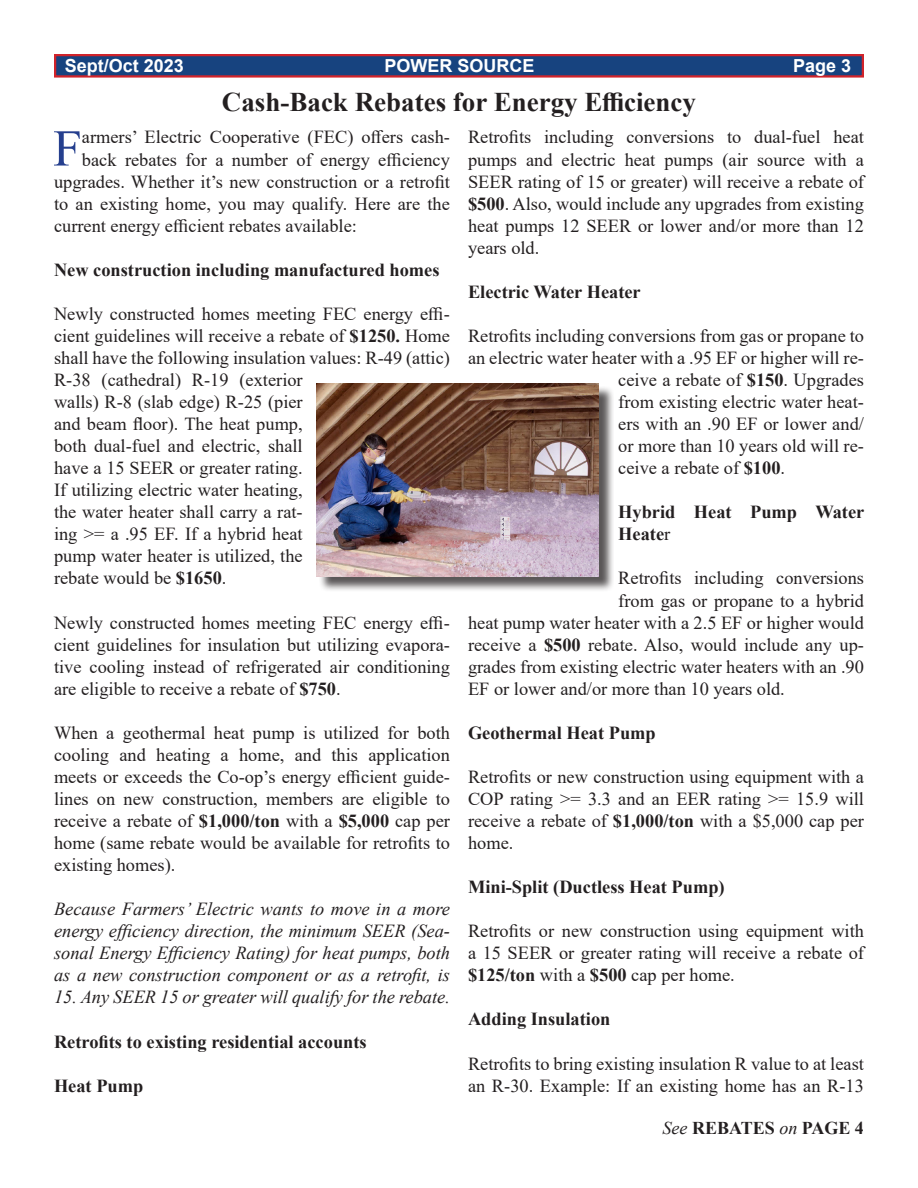
<style>
.page{position:relative;width:918px;height:1188px;background:#fff}
.page>*{position:absolute;margin:0;border:0;box-sizing:border-box;transform-origin:0 0}
.t1{font:51.75px "Times New Roman";color:#253f8e}
.t2{font:700 27px "Times New Roman";color:#231f20}
.t3{font:18.3px/22px "Times New Roman";color:#231f20;text-align:justify}
.t4{font:italic 18.3px/22px "Times New Roman";color:#231f20;text-align:justify}
.t5{font:700 18.3px/22px "Times New Roman";color:#231f20}
.t6{font:700 18px "Arial";color:#fff}
.t7{font:700 18px "Times New Roman";color:#231f20}
.s1{font-weight:700}
.s2{font-weight:400}
.s3{font-weight:400;font-style:italic}
</style>
<div class="page">
<div style="left:54px;top:54px;width:810px;height:24px;background:#17437f;border:2px solid #d1232a"></div>
<div style="left:318px;top:386px;width:296px;height:207px;background:#231f20;opacity:.75"></div>
<img style="left:316px;top:384px;width:282px;height:192px">
<p class="t6" style="left:65px;top:53px;width:121px">Sept/Oct 2023</p>
<p class="t6" style="left:384px;top:53px;width:152px">POWER SOURCE</p>
<p class="t6" style="left:793px;top:53px;width:60px">Page 3</p>
<p class="t2" style="left:222px;top:82px;width:476px">Cash-Back Rebates for Energy Efficiency</p>
<p class="t1" style="left:53px;top:112px;width:30px">F</p>
<p class="t3" style="left:82px;top:126px;width:370px">armers’ Electric Cooperative (FEC) offers cash-</p>
<p class="t3" style="left:82px;top:148px;width:370px">back rebates for a number of energy efficiency</p>
<p class="t3" style="left:54px;top:170px;width:398px">upgrades. Whether it’s new construction or a retrofit</p>
<p class="t3" style="left:54px;top:192px;width:397px">to an existing home, you may qualify. Here are the</p>
<p class="t3" style="left:54px;top:214px;width:304px">current energy efficient rebates available:</p>
<p class="t5" style="left:54px;top:258px;width:387px">New construction including manufactured homes</p>
<p class="t3" style="left:54px;top:302px;width:398px;text-align:left">Newly constructed homes meeting FEC energy effi&shy;cient guidelines will receive a rebate of <span class="s1">$1250.</span> Home shall have the following insulation values: R-49 (attic)<br>R-38 (cathedral) R-19 (exterior<br>walls) R-8 (slab edge) R-25 (pier<br>and beam floor). The heat pump,<br>both dual-fuel and electric, shall<br>have a 15 SEER or greater rating.<br>If utilizing electric water heating,<br>the water heater shall carry a rat-<br>ing &gt;= a .95 EF. If a hybrid heat<br>pump water heater is utilized, the<br>rebate would be <span class="s1">$1650</span>.</p>
<p class="t3" style="left:54px;top:611px;width:398px">Newly constructed homes meeting FEC energy effi&shy;cient guidelines for insulation but utilizing evapora&shy;tive cooling instead of refrigerated air conditioning are eligible to receive a rebate of <span class="s1">$750</span>.</p>
<p class="t3" style="left:54px;top:721px;width:398px">When a geothermal heat pump is utilized for both cooling and heating a home, and this application meets or exceeds the Co-op’s energy efficient guide&shy;lines on new construction, members are eligible to receive a rebate of <span class="s1">$1,000/ton</span> with a <span class="s1">$5,000</span> cap per home (same rebate would be available for retrofits to existing homes).</p>
<p class="t4" style="left:54px;top:898px;width:398px">Because Farmers’ Electric wants to move in a more energy efficiency direction, the minimum SEER (Sea&shy;sonal Energy Efficiency Rating) for heat pumps, both as a new construction component or as a retrofit, is</p>
<p class="t4" style="left:54px;top:986px;width:398px">15. Any SEER 15 or greater will qualify for the rebate.</p>
<p class="t5" style="left:54px;top:1030px;width:314px">Retrofits to existing residential accounts</p>
<p class="t5" style="left:54px;top:1074px;width:91px">Heat Pump</p>
<p class="t3" style="left:468px;top:126px;width:398px">Retrofits including conversions to dual-fuel heat pumps and electric heat pumps (air source with a SEER rating of 15 or greater) will receive a rebate of <span class="s1">$500</span>. Also, would include any upgrades from existing heat pumps 12 SEER or lower and/or more than 12 years old.</p>
<p class="t5" style="left:468px;top:280px;width:174px">Electric Water Heater</p>
<p class="t3" style="left:468px;top:324px;width:398px">Retrofits including conversions from gas or propane to</p>
<p class="t3" style="left:468px;top:346px;width:397px">an electric water heater with a .95 EF or higher will re-</p>
<p class="t3" style="left:618px;top:368px;width:247px">ceive a rebate of <span class="s1">$150</span>. Upgrades</p>
<p class="t3" style="left:618px;top:390px;width:247px">from existing electric water heat-</p>
<p class="t3" style="left:618px;top:412px;width:247px">ers with an .90 EF or lower and/</p>
<p class="t3" style="left:618px;top:434px;width:247px">or more than 10 years old will re-</p>
<p class="t3" style="left:618px;top:457px;width:168px">ceive a rebate of <span class="s1">$100</span>.</p>
<p class="t5" style="left:618px;top:501px;width:248px">Hybrid Heat Pump Water<br>Heate<span class="s2">r</span></p>
<p class="t3" style="left:618px;top:567px;width:247px">Retrofits including conversions</p>
<p class="t3" style="left:618px;top:589px;width:247px">from gas or propane to a hybrid</p>
<p class="t3" style="left:468px;top:611px;width:398px">heat pump water heater with a 2.5 EF or higher would</p>
<p class="t3" style="left:468px;top:633px;width:397px">receive a <span class="s1">$500</span> rebate. Also, would include any up-</p>
<p class="t3" style="left:468px;top:655px;width:398px">grades from existing electric water heaters with an .90</p>
<p class="t3" style="left:468px;top:677px;width:318px">EF or lower and/or more than 10 years old.</p>
<p class="t5" style="left:468px;top:721px;width:189px">Geothermal Heat Pump</p>
<p class="t3" style="left:468px;top:765px;width:398px">Retrofits or new construction using equipment with a COP rating &gt;= 3.3 and an EER rating &gt;= 15.9 will receive a rebate of <span class="s1">$1,000/ton</span> with a $5,000 cap per home.</p>
<p class="t5" style="left:468px;top:876px;width:258px">Mini-Split (Ductless Heat Pump)</p>
<p class="t3" style="left:468px;top:920px;width:398px">Retrofits or new construction using equipment with a 15 SEER or greater rating will receive a rebate of <span class="s1">$125/ton</span> with a <span class="s1">$500</span> cap per home.</p>
<p class="t5" style="left:468px;top:1008px;width:144px">Adding Insulation</p>
<p class="t3" style="left:468px;top:1052px;width:398px">Retrofits to bring existing insulation R value to at least an R-30. Example: If an existing home has an R-13</p>
<p class="t7" style="left:663px;top:1115px;width:203px"><span class="s3">See</span> REBATES <span class="s3">on</span> PAGE 4</p>
</div>
